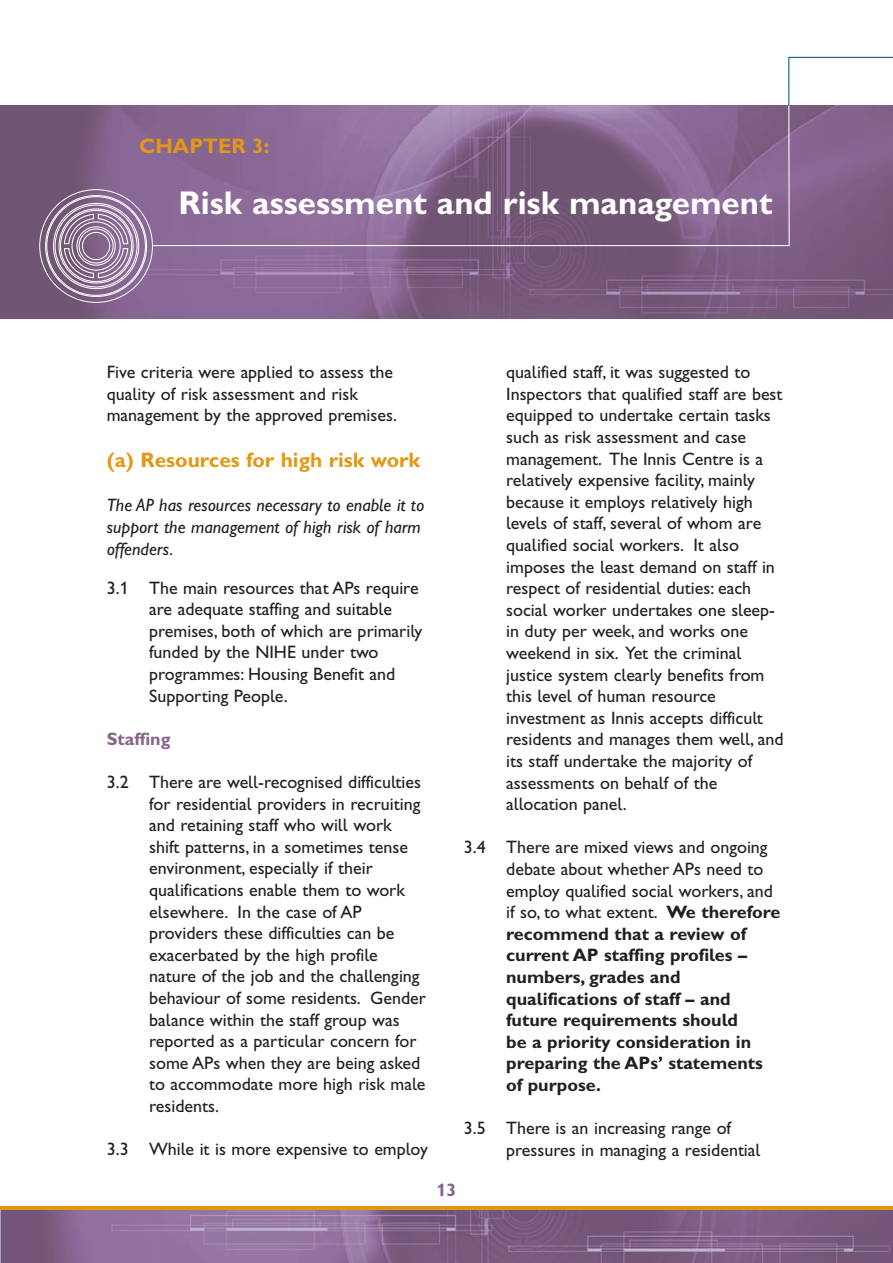
<style>
.page{position:relative;width:893px;height:1263px;background:#fff}
.page>*{position:absolute;margin:0;border:0;box-sizing:border-box;transform-origin:0 0}
.t1{font:33px "Gill Sans Hta Bold Plain";color:#fff}
.t2{font:21px "Gill Sans Hta Bold Plain";color:#e39716}
.t3{font:18px/21.6px "Gill Sans Hta";color:#231f20}
.t4{font:18px/21.6px "Gill Sans Hta Bold Plain";color:#231f20}
.t5{font:italic 18px/21.6px "Gill Sans Hta";color:#231f20}
.t6{font:18px "Gill Sans Hta Bold Plain";color:#86648c}
.s1{font-family:"Gill Sans Hta Bold Plain"}
</style>
<div class="page">
<svg style="left:1px;top:1206px;width:892px;height:5px;background:#cf8c2d"></svg>
<img style="left:1px;top:1211px;width:892px;height:52px">
<hr style="left:0;top:1206px;width:1px;height:57px;background:#e39716">
<img style="left:0;top:106px;width:893px;height:212px">
<svg style="left:151px;top:105px;width:639px;height:142px;background:#876890"></svg>
<svg style="left:788px;top:56px;width:105px;height:50px"></svg>
<div style="left:60px;top:210px;width:72px;height:72px;border:1px solid #fff;border-radius:50%"></div>
<div style="left:59px;top:208px;width:75px;height:76px;border:1px solid #fff;border-radius:50%"></div>
<svg style="left:63px;top:213px;width:66px;height:66px;background:#a18aa6"></svg>
<p class="t2" style="left:139px;top:139px;width:132px">CHAPTER 3:</p>
<h1 class="t1" style="left:179px;top:192px;width:595px">Risk assessment and risk management</h1>
<p class="t3" style="left:107px;top:363px;width:292px">Five criteria were applied to assess the quality of risk assessment and risk management by the approved premises.</p>
<p class="t2" style="left:107px;top:452px;width:315px">(a) Resources for high risk work</p>
<p class="t5" style="left:107px;top:496px;width:319px">The AP has resources necessary to enable it to support the management of high risk of harm offenders.</p>
<p class="t3" style="left:149px;top:578px;width:275px;text-indent:-42px">3.1 The main resources that APs require are adequate staffing and suitable premises, both of which are primarily funded by the NIHE under two programmes: Housing Benefit and<br>Supporting People.</p>
<p class="t6" style="left:107px;top:732px;width:65px">Staffing</p>
<p class="t3" style="left:149px;top:773px;width:278px;text-indent:-42px">3.2 There are well-recognised difficulties for residential providers in recruiting and retaining staff who will work shift patterns, in a sometimes tense environment, especially if their qualifications enable them to work elsewhere. In the case of AP providers these difficulties can be exacerbated by the high profile nature of the job and the challenging behaviour of some residents. Gender balance within the staff group was reported as a particular concern for some APs when they are being asked to accommodate more high risk male residents.</p>
<p class="t3" style="left:107px;top:1140px;width:323px">3.3 While it is more expensive to employ</p>
<p class="t6" style="left:437px;top:1184px;width:21px">13</p>
<p class="t3" style="left:506px;top:363px;width:279px">qualified staff, it was suggested to Inspectors that qualified staff are best equipped to undertake certain tasks such as risk assessment and case management. The Innis Centre is a relatively expensive facility, mainly because it employs relatively high levels of staff, several of whom are qualified social workers. It also imposes the least demand on staff in respect of residential duties: each social worker undertakes one sleep&shy;in duty per week, and works one weekend in six. Yet the criminal justice system clearly benefits from this level of human resource investment as Innis accepts difficult residents and manages them well, and its staff undertake the majority of assessments on behalf of the allocation panel.</p>
<p class="t3" style="left:506px;top:838px;width:276px;text-indent:-42px">3.4 There are mixed views and ongoing debate about whether APs need to employ qualified social workers, and if so, to what extent. <span class="s1">We therefore</span></p>
<p class="t4" style="left:506px;top:925px;width:258px">recommend that a review of current AP staffing profiles – numbers, grades and qualifications of staff – and future requirements should be a priority consideration in preparing the APs’ statements of purpose.</p>
<p class="t3" style="left:506px;top:1119px;width:256px;text-indent:-42px">3.5 There is an increasing range of pressures in managing a residential</p>
</div>
